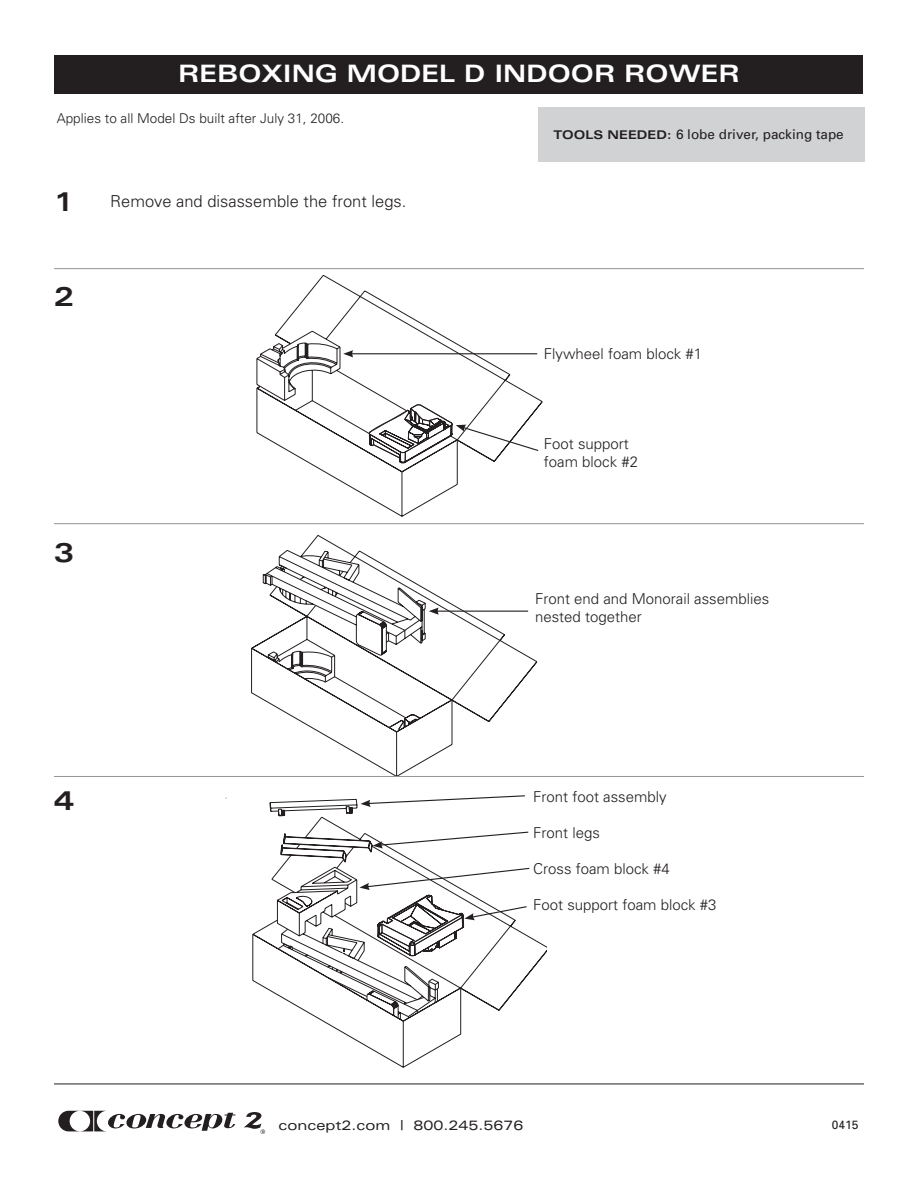
<style>
.page{position:relative;width:918px;height:1188px;background:#fff}
.page>*{position:absolute;margin:0;border:0;box-sizing:border-box;transform-origin:0 0}
.t1{font:700 expanded 27px "Univers";color:#231f20}
.t2{font:700 expanded 24px "Univers";color:#fff}
.t3{font:300 16.5px "Univers";color:#231f20}
.t4{font:300 15px/18px "Univers";color:#231f20}
.t5{font:300 13.5px "Univers";color:#231f20}
.t6{font:13.5px "Univers";color:#231f20}
.t7{font:expanded 13.5px "Univers";color:#231f20}
.t8{font:12px "Univers";color:#231f20}
.s1{font-weight:700;font-stretch:expanded;font-size:12px}
</style>
<div class="page">
<svg style="left:251px;top:275px;width:292px;height:501px"></svg>
<svg style="left:320px;top:937px;width:226px;height:131px"></svg>
<div style="left:538px;top:107px;width:326px;height:55px;background:#d1d2d4"></div>
<div style="left:55px;top:55px;width:808px;height:39px;background:#231f20"></div>
<hr style="left:54px;top:523px;width:810px;height:1px;background:#939598">
<hr style="left:54px;top:268px;width:810px;height:1px;background:#939598">
<hr style="left:54px;top:1084px;width:810px;height:1px;background:#231f20">
<hr style="left:351px;top:353px;width:186px;height:1px;background:#231f20">
<svg style="left:343px;top:350px;width:10px;height:7px"></svg>
<svg style="left:369px;top:402px;width:171px;height:61px"></svg>
<hr style="left:436px;top:611px;width:92px;height:1px;background:#231f20">
<svg style="left:429px;top:607px;width:10px;height:8px"></svg>
<hr style="left:54px;top:776px;width:810px;height:1px;background:#939598">
<svg style="left:58px;top:1111px;width:178px;height:20px"></svg>
<svg style="left:244px;top:1112px;width:21px;height:22px"></svg>
<svg style="left:252px;top:795px;width:279px;height:225px"></svg>
<p class="t2" style="left:178px;top:60px;width:563px">REBOXING MODEL D INDOOR ROWER</p>
<p class="t5" style="left:57px;top:110px;width:289px">Applies to all Model Ds built after July 31, 2006.</p>
<p class="t1" style="left:54px;top:186px;width:21px">1</p>
<p class="t1" style="left:54px;top:282px;width:21px">2</p>
<p class="t3" style="left:110px;top:192px;width:298px">Remove and disassemble the front legs.</p>
<p class="t1" style="left:54px;top:537px;width:21px">3</p>
<p class="t1" style="left:54px;top:785px;width:21px">4</p>
<p class="t6" style="left:553px;top:126px;width:292px"><span class="s1">TOOLS NEEDED:</span> 6 lobe driver, packing tape</p>
<p class="t4" style="left:544px;top:345px;width:160px">Flywheel foam block #1</p>
<p class="t4" style="left:544px;top:435px;width:96px">Foot support foam block #2</p>
<p class="t4" style="left:535px;top:589px;width:236px">Front end and Monorail assemblies nested together</p>
<p class="t4" style="left:533px;top:788px;width:135px">Front foot assembly</p>
<p class="t4" style="left:533px;top:824px;width:68px">Front legs</p>
<p class="t4" style="left:533px;top:860px;width:138px">Cross foam block #4</p>
<p class="t4" style="left:533px;top:896px;width:185px">Foot support foam block #3</p>
<p class="t7" style="left:279px;top:1117px;width:246px">concept2.com | 800.245.5676</p>
<p class="t8" style="left:832px;top:1117px;width:28px">0415</p>
</div>
